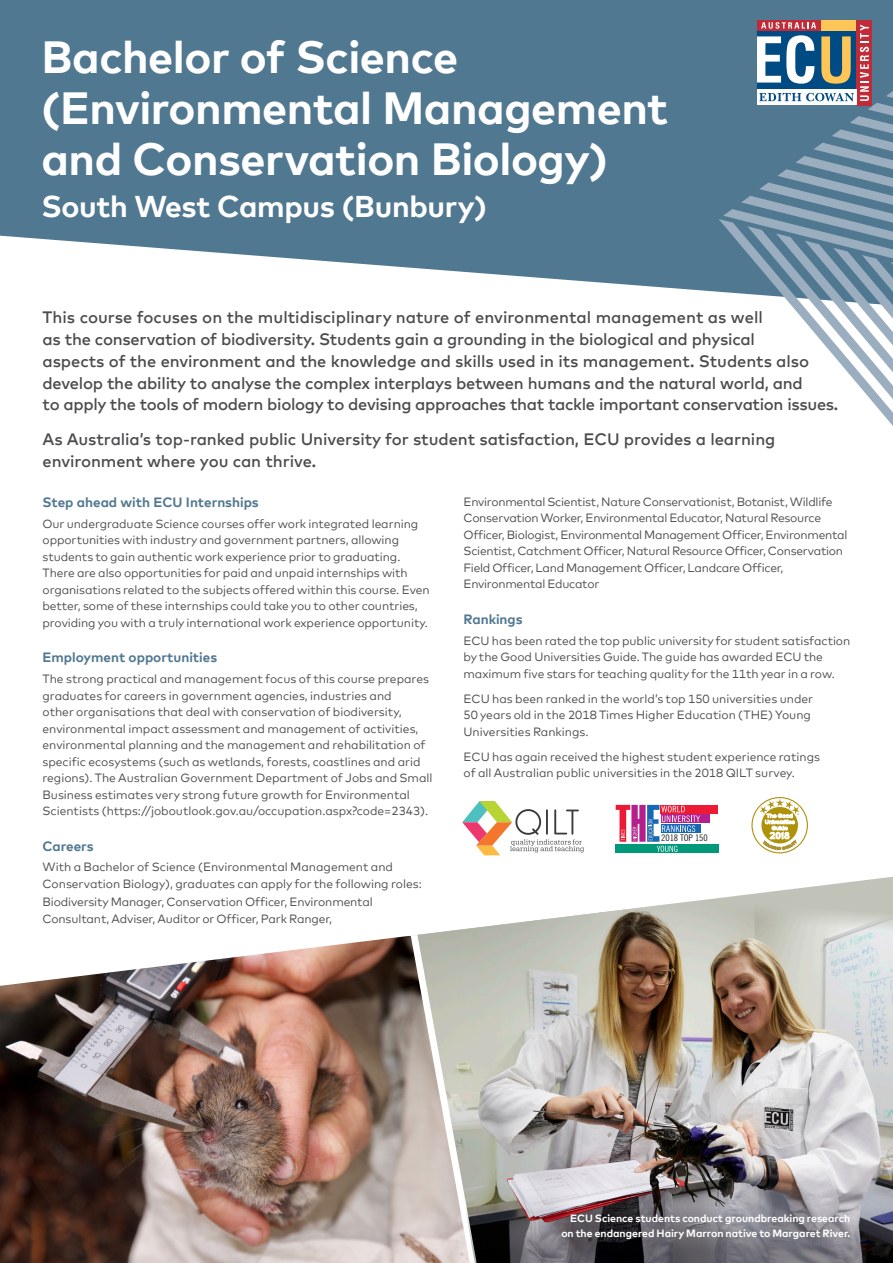
<style>
.page{position:relative;width:893px;height:1263px;background:#fff}
.page>*{position:absolute;margin:0;border:0;box-sizing:border-box;transform-origin:0 0}
.Headline{font:700 45px/51px "Mark Offc Pro";letter-spacing:-.01em;color:#fff}
.Headline-2{font:700 30px "Mark Offc Pro";letter-spacing:-.01em;color:#fff}
.Intro_text{font:500 16.5px/21.8px "Mark Offc Pro";letter-spacing:-.015em;color:#4b4c4d}
.SUB-SUB{font:700 13.5px "Mark Offc Pro";color:#517891}
.Body_Copy{font:12px/16.5px "Mark Offc Pro";letter-spacing:-.005em;color:#4b4c4d}
.Body_Copy-2{font:700 10.5px/15px "Mark Offc Pro";color:#fff;text-align:right}
.t1{font:condensed 9px "News Gothic BT";letter-spacing:-.01em;color:#231f20;scale:1.11 1}
</style>
<div class="page">
<svg style="left:0;top:0;width:893px;height:292px;background:#61849b"></svg>
<svg style="left:719px;top:91px;width:174px;height:335px"></svg>
<div style="left:757px;top:20px;width:64px;height:10px;background:#bf2b37"></div>
<div style="left:821px;top:20px;width:35px;height:10px;background:#fec657"></div>
<div style="left:856px;top:20px;width:16px;height:85px;background:#bf2b37"></div>
<svg style="left:757px;top:101px;width:99px;height:4px"></svg>
<svg style="left:757px;top:22px;width:112px;height:79px"></svg>
<svg style="left:462px;top:801px;width:122px;height:54px"></svg>
<svg style="left:751px;top:797px;width:57px;height:56px"></svg>
<div style="left:661px;top:805px;width:57px;height:8px;background:#ed1a33"></div>
<div style="left:616px;top:844px;width:103px;height:9px;background:#00997a"></div>
<div style="left:661px;top:814px;width:48px;height:9px;background:#b41e8d"></div>
<svg style="left:616px;top:805px;width:84px;height:47px"></svg>
<img style="left:0;top:939px;width:381px;height:324px">
<img style="left:381px;top:877px;width:512px;height:386px">
<p class="Headline" style="left:41px;top:27px;width:628px">Bachelor of Science (Environmental Management and Conservation Biology)</p>
<p class="Headline-2" style="left:41px;top:183px;width:447px">South West Campus (Bunbury)</p>
<p class="Intro_text" style="left:43px;top:305px;width:797px">This course focuses on the multidisciplinary nature of environmental management as well<br>as the conservation of biodiversity. Students gain a grounding in the biological and physical<br>aspects of the environment and the knowledge and skills used in its management. Students also develop the ability to analyse the complex interplays between humans and the natural world, and<br>to apply the tools of modern biology to devising approaches that tackle important conservation issues.</p>
<p class="Intro_text" style="left:43px;top:427px;width:734px">As Australia’s top-ranked public University for student satisfaction, ECU provides a learning environment where you can thrive.</p>
<p class="SUB-SUB" style="left:43px;top:492px;width:218px">Step ahead with ECU Internships</p>
<p class="Body_Copy" style="left:43px;top:514px;width:389px">Our undergraduate Science courses offer work integrated learning opportunities with industry and government partners, allowing students to gain authentic work experience prior to graduating.<br>There are also opportunities for paid and unpaid internships with organisations related to the subjects offered within this course. Even better, some of these internships could take you to other countries, providing you with a truly international work experience opportunity.</p>
<p class="SUB-SUB" style="left:43px;top:647px;width:176px">Employment opportunities</p>
<p class="Body_Copy" style="left:43px;top:670px;width:392px">The strong practical and management focus of this course prepares graduates for careers in government agencies, industries and<br>other organisations that deal with conservation of biodiversity, environmental impact assessment and management of activities, environmental planning and the management and rehabilitation of specific ecosystems (such as wetlands, forests, coastlines and arid regions). The Australian Government Department of Jobs and Small Business estimates very strong future growth for Environmental Scientists (https://joboutlook.gov.au/occupation.aspx?code=2343).</p>
<p class="SUB-SUB" style="left:43px;top:835px;width:53px">Careers</p>
<p class="Body_Copy" style="left:43px;top:858px;width:381px">With a Bachelor of Science (Environmental Management and<br>Conservation Biology), graduates can apply for the following roles:</p>
<p class="Body_Copy" style="left:43px;top:893px;width:332px">Biodiversity Manager, Conservation Officer, Environmental<br>Consultant, Adviser, Auditor or Officer, Park Ranger,</p>
<p class="Body_Copy" style="left:463px;top:492px;width:385px">Environmental Scientist, Nature Conservationist, Botanist, Wildlife Conservation Worker, Environmental Educator, Natural Resource Officer, Biologist, Environmental Management Officer, Environmental Scientist, Catchment Officer, Natural Resource Officer, Conservation Field Officer, Land Management Officer, Landcare Officer, Environmental Educator</p>
<p class="SUB-SUB" style="left:463px;top:609px;width:61px">Rankings</p>
<p class="Body_Copy" style="left:463px;top:631px;width:388px">ECU has been rated the top public university for student satisfaction by the Good Universities Guide. The guide has awarded ECU the maximum five stars for teaching quality for the 11th year in a row.</p>
<p class="Body_Copy" style="left:463px;top:689px;width:351px">ECU has been ranked in the world’s top 150 universities under<br>50 years old in the 2018 Times Higher Education (THE) Young<br>Universities Rankings.</p>
<p class="Body_Copy" style="left:463px;top:747px;width:358px">ECU has again received the highest student experience ratings of all Australian public universities in the 2018 QILT survey.</p>
<p class="t1" style="left:661px;top:833px;width:43px">2018 TOP 150</p>
<p class="Body_Copy-2" style="left:561px;top:1210px;width:291px">ECU Science students conduct groundbreaking research on the endangered Hairy Marron native to Margaret River.</p>
</div>
